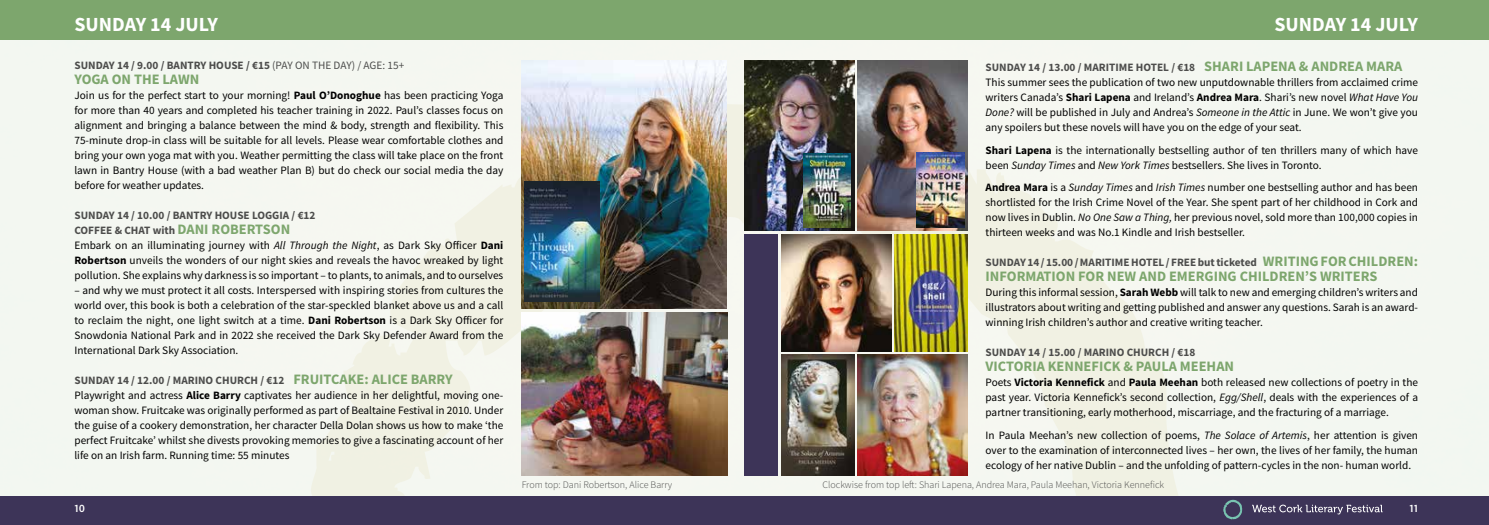
<style>
.page{position:relative;width:1489px;height:525px;background:#fff}
.page>*{position:absolute;margin:0;border:0;box-sizing:border-box;transform-origin:0 0}
.t1{font:700 20px "Source Sans Pro";color:#fff}
.t2{font:700 14.38px "Source Sans Pro";color:#7da66d}
.t3{font:11.25px/15px "Source Sans Pro";color:#000;text-align:justify}
.t4{font:700 11.25px "Source Sans Pro";color:#4d4d4c}
.t5{font:600 11.25px "Source Sans Pro";color:#fff}
.t6{font:300 10px "Source Sans Pro";color:#4d4d4c}
.s1{font-weight:700;color:#4d4d4c}
.s2{font-weight:700;font-size:14.38px;color:#7da66d}
.s3{font-weight:700}
.s4{font-style:italic}
.s5{font-size:14.38px;color:#7da66d}
.s6{font-weight:400}
</style>
<div class="page">
<div style="left:0;top:39px;width:1488px;height:457px;background:#f4f7f1"></div>
<img style="left:307px;top:109px;width:876px;height:387px">
<div style="left:0;top:0;width:776px;height:39px;background:#7da66d"></div>
<div style="left:748px;top:0;width:740px;height:39px;background:#7da66d"></div>
<div style="left:0;top:496px;width:1488px;height:28px;background:#3d3458"></div>
<svg style="left:1223px;top:499px;width:19px;height:20px"></svg>
<svg style="left:1252px;top:504px;width:130px;height:10px"></svg>
<img style="left:521px;top:60px;width:205px;height:248px">
<img style="left:521px;top:312px;width:206px;height:163px">
<img style="left:524px;top:182px;width:75px;height:119px">
<img style="left:744px;top:60px;width:110px;height:170px">
<img style="left:857px;top:60px;width:110px;height:170px">
<img style="left:781px;top:234px;width:110px;height:117px">
<img style="left:894px;top:234px;width:73px;height:117px">
<img style="left:857px;top:354px;width:110px;height:121px">
<img style="left:803px;top:153px;width:47px;height:74px">
<img style="left:916px;top:152px;width:48px;height:75px">
<img style="left:781px;top:354px;width:73px;height:121px">
<div style="left:744px;top:234px;width:33px;height:241px;background:#3d3458"></div>
<h1 class="t1" style="left:74px;top:11px;width:145px">SUNDAY 14 JULY</h1>
<h1 class="t1" style="left:1274px;top:11px;width:145px">SUNDAY 14 JULY</h1>
<p class="t3" style="left:985px;top:60px;width:434px;text-align:left"><span class="s1">SUNDAY 14 / 13.00 / MARITIME HOTEL / €18</span> <span class="s2">SHARI LAPENA &amp; ANDREA MARA </span>This summer sees the publication of two new unputdownable thrillers from acclaimed crime writers Canada’s <span class="s3">Shari Lapena</span> and Ireland’s <span class="s3">Andrea Mara</span>. Shari’s new novel <span class="s4">What Have You Done?</span> will be published in July and Andrea’s <span class="s4">Someone in the Attic</span> in June. We won’t give you any spoilers but these novels will have you on the edge of your seat.</p>
<p class="t3" style="left:985px;top:142px;width:434px"><span class="s3">Shari Lapena</span> is the internationally bestselling author of ten thrillers many of which have been <span class="s4">Sunday Times</span> and <span class="s4">New York Times</span> bestsellers. She lives in Toronto.</p>
<p class="t3" style="left:985px;top:180px;width:434px"><span class="s3">Andrea Mara</span> is a <span class="s4">Sunday Times</span> and <span class="s4">Irish Times</span> number one bestselling author and has been shortlisted for the Irish Crime Novel of the Year. She spent part of her childhood in Cork and now lives in Dublin. <span class="s4">No One Saw a Thing,</span> her previous novel, sold more than 100,000 copies in thirteen weeks and was No.1 Kindle and Irish bestseller.</p>
<p class="t4" style="left:985px;top:255px;width:434px">SUNDAY 14 / 15.00 / MARITIME HOTEL / FREE but ticketed <span class="s5">WRITING FOR CHILDREN:</span></p>
<p class="t2" style="left:985px;top:267px;width:393px">INFORMATION FOR NEW AND EMERGING CHILDREN’S WRITERS</p>
<p class="t3" style="left:985px;top:285px;width:434px">During this informal session, <span class="s3">Sarah Webb</span> will talk to new and emerging children’s writers and illustrators about writing and getting published and answer any questions. Sarah is an award&shy;winning Irish children’s author and creative writing teacher.</p>
<p class="t4" style="left:985px;top:345px;width:211px">SUNDAY 14 / 15.00 / MARINO CHURCH / €18</p>
<p class="t2" style="left:985px;top:357px;width:250px">VICTORIA KENNEFICK &amp; PAULA MEEHAN</p>
<p class="t3" style="left:985px;top:375px;width:434px">Poets <span class="s3">Victoria Kennefick</span> and <span class="s3">Paula Meehan</span> both released new collections of poetry in the past year. Victoria Kennefick’s second collection, <span class="s4">Egg/Shell</span>, deals with the experiences of a partner transitioning, early motherhood, miscarriage, and the fracturing of a marriage.</p>
<p class="t3" style="left:985px;top:427px;width:434px">In Paula Meehan’s new collection of poems, <span class="s4">The Solace of Artemis</span>, her attention is given over to the examination of interconnected lives – her own, the lives of her family, the human ecology of her native Dublin – and the unfolding of pattern-cycles in the non- human world.</p>
<p class="t6" style="left:822px;top:478px;width:343px">Clockwise from top left: Shari Lapena, Andrea Mara, Paula Meehan, Victoria Kennefick</p>
<p class="t5" style="left:74px;top:500px;width:12px">10</p>
<p class="t5" style="left:1409px;top:500px;width:10px">11</p>
<p class="t4" style="left:74px;top:57px;width:331px">SUNDAY 14 / 9.00 / BANTRY HOUSE / €15 <span class="s6">(PAY ON THE DAY) / AGE: 15+</span></p>
<p class="t2" style="left:74px;top:69px;width:126px">YOGA ON THE LAWN</p>
<p class="t3" style="left:74px;top:87px;width:430px">Join us for the perfect start to your morning! <span class="s3">Paul O’Donoghue</span> has been practicing Yoga for more than 40 years and completed his teacher training in 2022. Paul’s classes focus on alignment and bringing a balance between the mind &amp; body, strength and flexibility. This 75-minute drop-in class will be suitable for all levels. Please wear comfortable clothes and bring your own yoga mat with you. Weather permitting the class will take place on the front lawn in Bantry House (with a bad weather Plan B) but do check our social media the day before for weather updates.</p>
<p class="t3" style="left:74px;top:207px;width:430px;text-align:left"><span class="s1">SUNDAY 14 / 10.00 / BANTRY HOUSE LOGGIA / €12<br>COFFEE &amp; CHAT with</span> <span class="s2">DANI ROBERTSON<br></span>Embark on an illuminating journey with <span class="s4">All Through the Night</span>, as Dark Sky Officer <span class="s3">Dani Robertson</span> unveils the wonders of our night skies and reveals the havoc wreaked by light pollution. She explains why darkness is so important – to plants, to animals, and to ourselves</p>
<p class="t3" style="left:74px;top:282px;width:430px">– and why we must protect it all costs. Interspersed with inspiring stories from cultures the world over, this book is both a celebration of the star-speckled blanket above us and a call to reclaim the night, one light switch at a time. <span class="s3">Dani Robertson</span> is a Dark Sky Officer for Snowdonia National Park and in 2022 she received the Dark Sky Defender Award from the International Dark Sky Association.</p>
<p class="t3" style="left:74px;top:372px;width:430px;text-align:left"><span class="s1">SUNDAY 14 / 12.00 / MARINO CHURCH / €12</span> <span class="s2">FRUITCAKE: ALICE BARRY </span>Playwright and actress <span class="s3">Alice Barry</span> captivates her audience in her delightful, moving one&shy;woman show. Fruitcake was originally performed as part of Bealtaine Festival in 2010. Under the guise of a cookery demonstration, her character Della Dolan shows us how to make ‘the perfect Fruitcake’ whilst she divests provoking memories to give a fascinating account of her life on an Irish farm. Running time: 55 minutes</p>
<p class="t6" style="left:521px;top:478px;width:152px">From top: Dani Robertson, Alice Barry</p>
</div>
